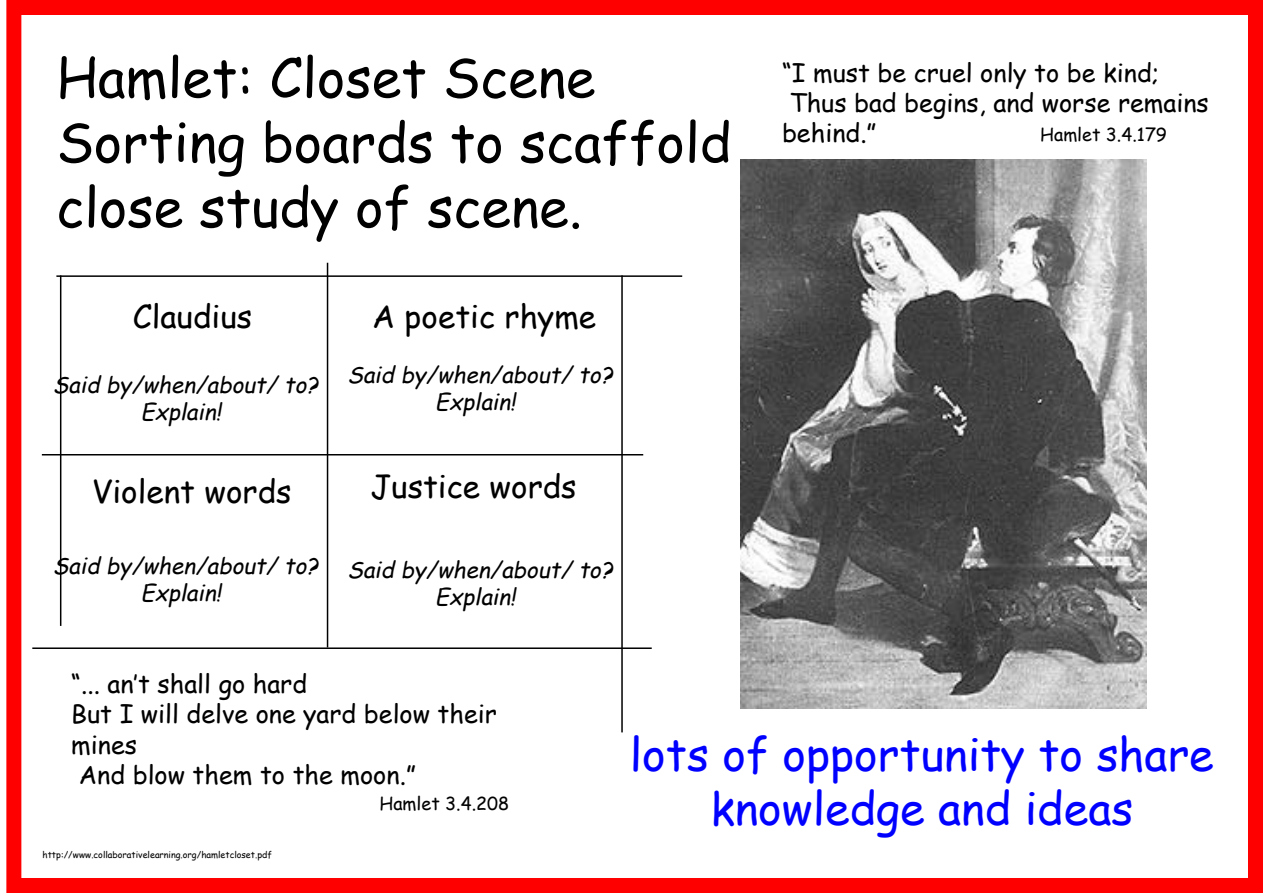
<style>
.page{position:relative;width:1263px;height:893px;background:#fff}
.page>*{position:absolute;margin:0;border:0;box-sizing:border-box;transform-origin:0 0}
.t1{font:54px/64.8px "Comic Sans MS";color:#000}
.t2{font:45px/54px "Comic Sans MS";color:#00f;text-align:center}
.t3{font:31.5px "Comic Sans MS";color:#000}
.t4{font:25.2px/30.3px "Comic Sans MS";color:#000}
.t5{font:italic 22.5px/27px "Comic Sans MS";color:#000;text-align:center}
.t6{font:18px "Comic Sans MS";color:#000}
.t7{font:9px "Comic Sans MS";color:#000}
</style>
<div class="page">
<hr style="left:32px;top:647px;width:620px;height:2px;background:#000">
<hr style="left:42px;top:454px;width:601px;height:1px;background:#000">
<hr style="left:56px;top:275px;width:626px;height:2px;background:#000">
<hr style="left:327px;top:263px;width:1px;height:384px;background:#000">
<hr style="left:621px;top:275px;width:2px;height:457px;background:#000">
<hr style="left:60px;top:275px;width:1px;height:351px;background:#000">
<img style="left:740px;top:160px;width:406px;height:548px">
<div style="left:6px;top:0;width:1257px;height:893px;border:15px solid #f00"></div>
<h1 class="t1" style="left:56px;top:43px;width:676px">Hamlet: Closet Scene<br>Sorting boards to scaffold close study of scene.</h1>
<p class="t4" style="left:782px;top:57px;width:428px">“I must be cruel only to be kind;<br>Thus bad begins, and worse remains behind.”</p>
<p class="t6" style="left:1040px;top:121px;width:128px">Hamlet 3.4.179</p>
<p class="t3" style="left:133px;top:293px;width:121px">Claudius</p>
<p class="t3" style="left:372px;top:293px;width:225px">A poetic rhyme</p>
<p class="t5" style="left:53px;top:371px;width:273px">Said by/when/about/ to?<br>Explain!</p>
<p class="t5" style="left:347px;top:360px;width:273px">Said by/when/about/ to?<br>Explain!</p>
<p class="t3" style="left:92px;top:468px;width:201px">Violent words</p>
<p class="t3" style="left:370px;top:464px;width:208px">Justice words</p>
<p class="t5" style="left:53px;top:552px;width:273px">Said by/when/about/ to?<br>Explain!</p>
<p class="t5" style="left:347px;top:556px;width:273px">Said by/when/about/ to?<br>Explain!</p>
<p class="t4" style="left:71px;top:668px;width:427px">“... an’t shall go hard<br>But I will delve one yard below their mines<br>And blow them to the moon.”</p>
<p class="t7" style="left:43px;top:848px;width:231px">http://www.collaborativelearning.org/hamletcloset.pdf</p>
<p class="t6" style="left:380px;top:791px;width:131px">Hamlet 3.4.208</p>
<h2 class="t2" style="left:630px;top:726px;width:586px">lots of opportunity to share knowledge and ideas</h2>
</div>
